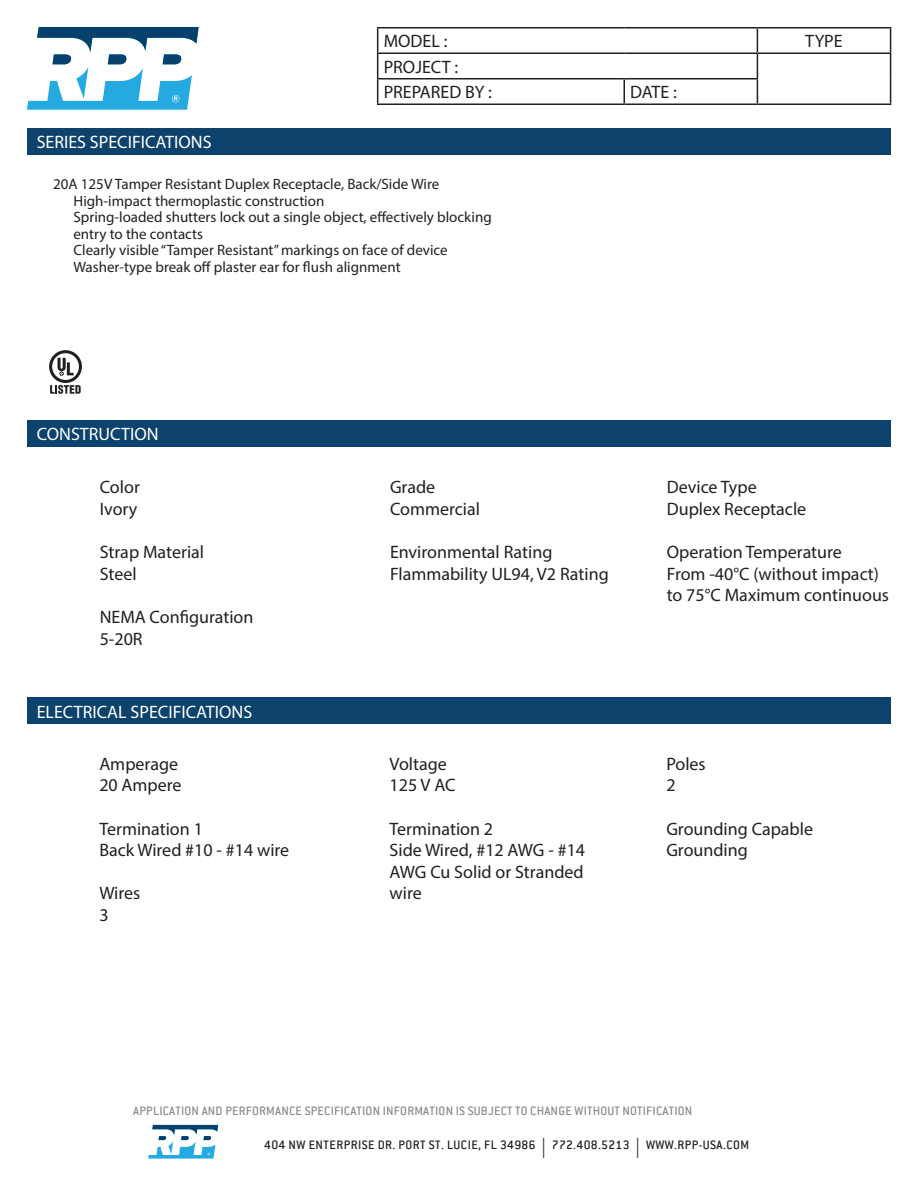
<style>
.page{position:relative;width:918px;height:1188px;background:#fff}
.page>*{position:absolute;margin:0;border:0;box-sizing:border-box;transform-origin:0 0}
.t1{font:18px/21.6px "Myriad Pro";color:#231f20}
.t2{font:18px "Myriad Pro";color:#fff}
.t3{font:15px/16.5px "Myriad Pro";color:#231f20}
.t4{font:500 13.5px "Conduit ITC";letter-spacing:.015em;color:#8b8c8e}
.t5{font:500 13.5px "Conduit ITC";letter-spacing:.035em;color:#231f20}
.s1{font-family:"Myriad Pro";font-weight:400;font-size:20.25px}
</style>
<div class="page">
<svg style="left:27px;top:27px;width:172px;height:83px"></svg>
<svg style="left:148px;top:1125px;width:70px;height:34px"></svg>
<hr style="left:377px;top:27px;width:247px;height:1px;background:#231f20">
<hr style="left:624px;top:27px;width:133px;height:1px;background:#231f20">
<hr style="left:757px;top:27px;width:134px;height:1px;background:#231f20">
<hr style="left:377px;top:52px;width:247px;height:2px;background:#231f20">
<hr style="left:624px;top:52px;width:133px;height:2px;background:#231f20">
<hr style="left:757px;top:52px;width:134px;height:2px;background:#231f20">
<hr style="left:377px;top:78px;width:247px;height:2px;background:#231f20">
<svg style="left:377px;top:28px;width:1px;height:76px"></svg>
<hr style="left:624px;top:78px;width:134px;height:2px;background:#231f20">
<hr style="left:623px;top:80px;width:2px;height:24px;background:#231f20">
<svg style="left:757px;top:28px;width:1px;height:76px"></svg>
<svg style="left:890px;top:28px;width:1px;height:76px"></svg>
<hr style="left:377px;top:104px;width:247px;height:1px;background:#231f20">
<hr style="left:624px;top:104px;width:133px;height:1px;background:#231f20">
<hr style="left:757px;top:104px;width:134px;height:1px;background:#231f20">
<div style="left:27px;top:129px;width:864px;height:26px;background:#0d426c"></div>
<div style="left:27px;top:420px;width:864px;height:27px;background:#0d426c"></div>
<div style="left:27px;top:697px;width:864px;height:27px;background:#0d426c"></div>
<svg style="left:49px;top:350px;width:33px;height:44px"></svg>
<p class="t2" style="left:37px;top:131px;width:176px">SERIES SPECIFICATIONS</p>
<p class="t1" style="left:384px;top:30px;width:65px">MODEL :</p>
<p class="t1" style="left:805px;top:30px;width:39px">TYPE</p>
<p class="t1" style="left:384px;top:54px;width:110px;line-height:25.5px">PROJECT :<br>PREPARED BY :</p>
<p class="t1" style="left:630px;top:81px;width:48px">DATE :</p>
<p class="t3" style="left:73px;top:176px;width:420px;text-indent:-20px">20A 125V Tamper Resistant Duplex Receptacle, Back/Side Wire High-impact thermoplastic construction<br>Spring-loaded shutters lock out a single object, effectively blocking entry to the contacts<br>Clearly visible “Tamper Resistant” markings on face of device Washer-type break off plaster ear for flush alignment</p>
<p class="t2" style="left:37px;top:423px;width:123px">CONSTRUCTION</p>
<p class="t1" style="left:100px;top:476px;width:42px">Color<br>Ivory</p>
<p class="t1" style="left:100px;top:541px;width:106px">Strap Material<br>Steel</p>
<p class="t1" style="left:100px;top:606px;width:155px">NEMA Configuration<br>5-20R</p>
<p class="t2" style="left:37px;top:700px;width:217px">ELECTRICAL SPECIFICATIONS</p>
<p class="t1" style="left:99px;top:753px;width:84px">Amperage<br>20 Ampere</p>
<p class="t1" style="left:99px;top:818px;width:191px">Termination 1<br>Back Wired #10 - #14 wire</p>
<p class="t1" style="left:99px;top:882px;width:43px">Wires<br>3</p>
<p class="t1" style="left:390px;top:476px;width:92px">Grade<br>Commercial</p>
<p class="t1" style="left:390px;top:541px;width:220px">Environmental Rating<br>Flammability UL94, V2 Rating</p>
<p class="t1" style="left:667px;top:476px;width:141px">Device Type<br>Duplex Receptacle</p>
<p class="t1" style="left:667px;top:541px;width:224px">Operation Temperature<br>From -40°C (without impact) to 75°C Maximum continuous</p>
<p class="t1" style="left:390px;top:753px;width:67px">Voltage<br>125 V AC</p>
<p class="t1" style="left:390px;top:818px;width:197px">Termination 2<br>Side Wired, #12 AWG - #14<br>AWG Cu Solid or Stranded wire</p>
<p class="t1" style="left:666px;top:753px;width:41px">Poles<br>2</p>
<p class="t1" style="left:666px;top:818px;width:148px">Grounding Capable<br>Grounding</p>
<p class="t4" style="left:133px;top:1103px;width:561px">APPLICATION AND PERFORMANCE SPECIFICATION INFORMATION IS SUBJECT TO CHANGE WITHOUT NOTIFICATION</p>
<p class="t5" style="left:264px;top:1137px;width:486px">404 NW ENTERPRISE DR. PORT ST. LUCIE, FL 34986 <span class="s1">|</span> 772.408.5213 <span class="s1">|</span> WWW.RPP-USA.COM</p>
</div>
